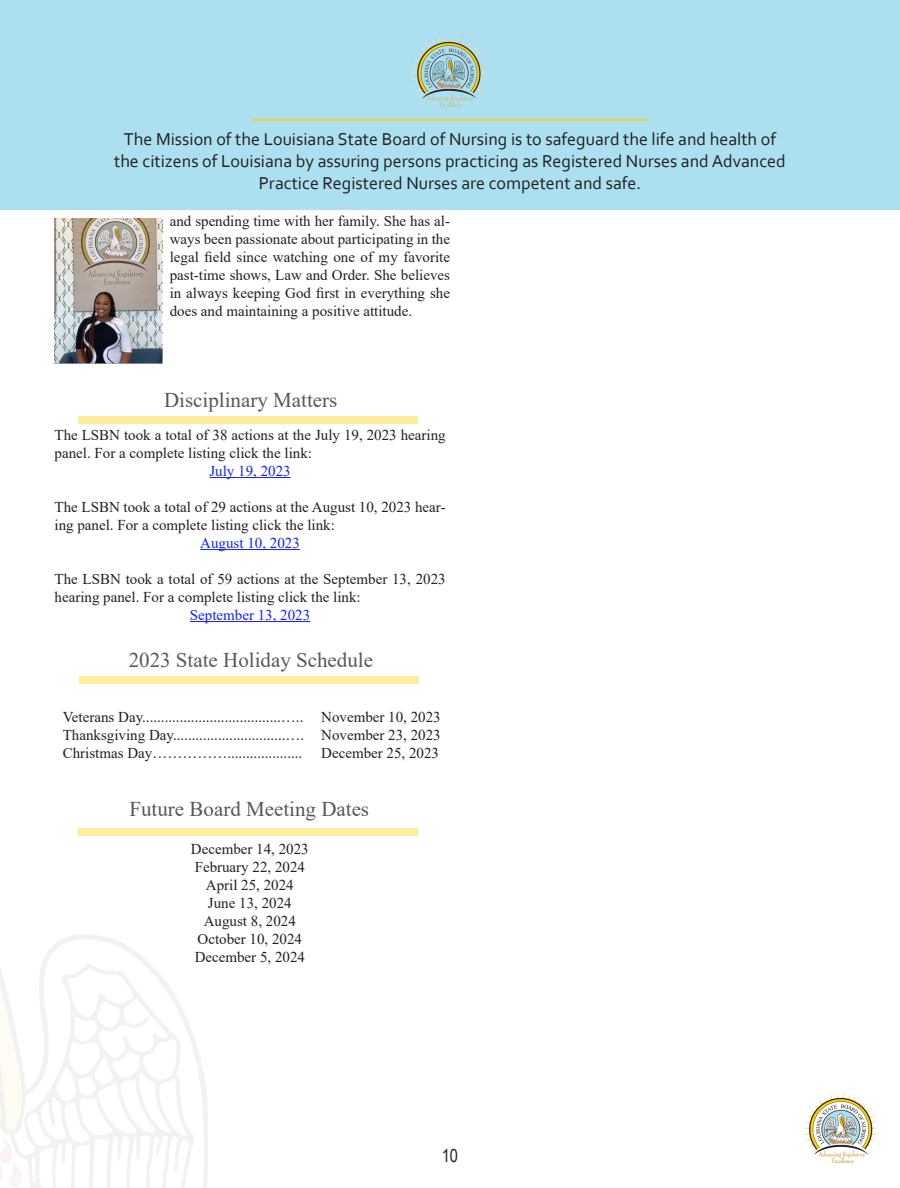
<style>
.page{position:relative;width:900px;height:1188px;background:#fff}
.page>*{position:absolute;margin:0;border:0;box-sizing:border-box;transform-origin:0 0}
.ED_Article_Title{font:21px "Times New Roman";color:#57585a}
.t1{font:18px/21.6px "Corbel";color:#231f20;text-align:center}
.t2{font:18px "Arial Narrow";color:#231f20}
.ED_Article_Title-2{font:15px/18px "Times New Roman";color:#231f20}
.t3{font:15px "Times New Roman";color:#12f}
</style>
<div class="page">
<svg style="left:127px;top:946px;width:81px;height:242px"></svg>
<svg style="left:0;top:935px;width:127px;height:253px"></svg>
<div style="left:0;top:0;width:900px;height:210px;background:#ace0f0"></div>
<hr style="left:252px;top:119px;width:396px;height:2px;background:#ffd204">
<img style="left:410px;top:36px;width:77px;height:71px">
<img style="left:803px;top:1092px;width:75px;height:72px">
<img style="left:55px;top:219px;width:108px;height:144px">
<hr style="left:209px;top:477px;width:82px;height:1px;background:#12f">
<hr style="left:200px;top:549px;width:100px;height:1px;background:#12f">
<hr style="left:190px;top:621px;width:120px;height:1px;background:#12f">
<div style="left:78px;top:416px;width:339px;height:7px;background:#ffed9b"></div>
<div style="left:80px;top:676px;width:339px;height:7px;background:#ffed9b"></div>
<div style="left:79px;top:829px;width:339px;height:7px;background:#ffed9b"></div>
<p class="t1" style="left:114px;top:128px;width:673px">The Mission of the Louisiana State Board of Nursing is to safeguard the life and health of the citizens of Louisiana by assuring persons practicing as Registered Nurses and Advanced<br>Practice Registered Nurses are competent and safe.</p>
<p class="ED_Article_Title-2" style="left:170px;top:212px;width:282px;text-align:justify">and spending time with her family. She has al&shy;ways been passionate about participating in the legal field since watching one of my favorite past-time shows, Law and Order. She believes in always keeping God first in everything she does and maintaining a positive attitude.</p>
<p class="ED_Article_Title" style="left:164px;top:386px;width:175px">Disciplinary Matters</p>
<p class="ED_Article_Title-2" style="left:55px;top:425px;width:393px">The LSBN took a total of 38 actions at the July 19, 2023 hearing panel. For a complete listing click the link:</p>
<p class="t3" style="left:209px;top:460px;width:83px">July 19, 2023</p>
<p class="ED_Article_Title-2" style="left:55px;top:497px;width:393px">The LSBN took a total of 29 actions at the August 10, 2023 hear&shy;ing panel. For a complete listing click the link:</p>
<p class="t3" style="left:200px;top:532px;width:101px">August 10, 2023</p>
<p class="ED_Article_Title-2" style="left:55px;top:569px;width:393px">The LSBN took a total of 59 actions at the September 13, 2023 hearing panel. For a complete listing click the link:</p>
<p class="t3" style="left:190px;top:604px;width:122px">September 13, 2023</p>
<p class="ED_Article_Title" style="left:129px;top:645px;width:246px">2023 State Holiday Schedule</p>
<p class="ED_Article_Title-2" style="left:63px;top:707px;width:242px">Veterans Day.....................................…..</p>
<p class="ED_Article_Title-2" style="left:63px;top:725px;width:243px">Thanksgiving Day..............................….</p>
<p class="ED_Article_Title-2" style="left:63px;top:743px;width:241px">Christmas Day……………....................</p>
<p class="ED_Article_Title-2" style="left:321px;top:707px;width:121px">November 10, 2023</p>
<p class="ED_Article_Title-2" style="left:321px;top:725px;width:121px">November 23, 2023</p>
<p class="ED_Article_Title-2" style="left:321px;top:743px;width:119px">December 25, 2023</p>
<p class="ED_Article_Title" style="left:129px;top:794px;width:241px">Future Board Meeting Dates</p>
<p class="ED_Article_Title-2" style="left:191px;top:840px;width:119px">December 14, 2023</p>
<p class="ED_Article_Title-2" style="left:195px;top:858px;width:112px">February 22, 2024</p>
<p class="ED_Article_Title-2" style="left:206px;top:876px;width:89px">April 25, 2024</p>
<p class="ED_Article_Title-2" style="left:208px;top:894px;width:85px">June 13, 2024</p>
<p class="ED_Article_Title-2" style="left:204px;top:912px;width:94px">August 8, 2024</p>
<p class="ED_Article_Title-2" style="left:198px;top:930px;width:106px">October 10, 2024</p>
<p class="ED_Article_Title-2" style="left:195px;top:948px;width:112px">December 5, 2024</p>
<p class="t2" style="left:442px;top:1142px;width:18px">10</p>
</div>
